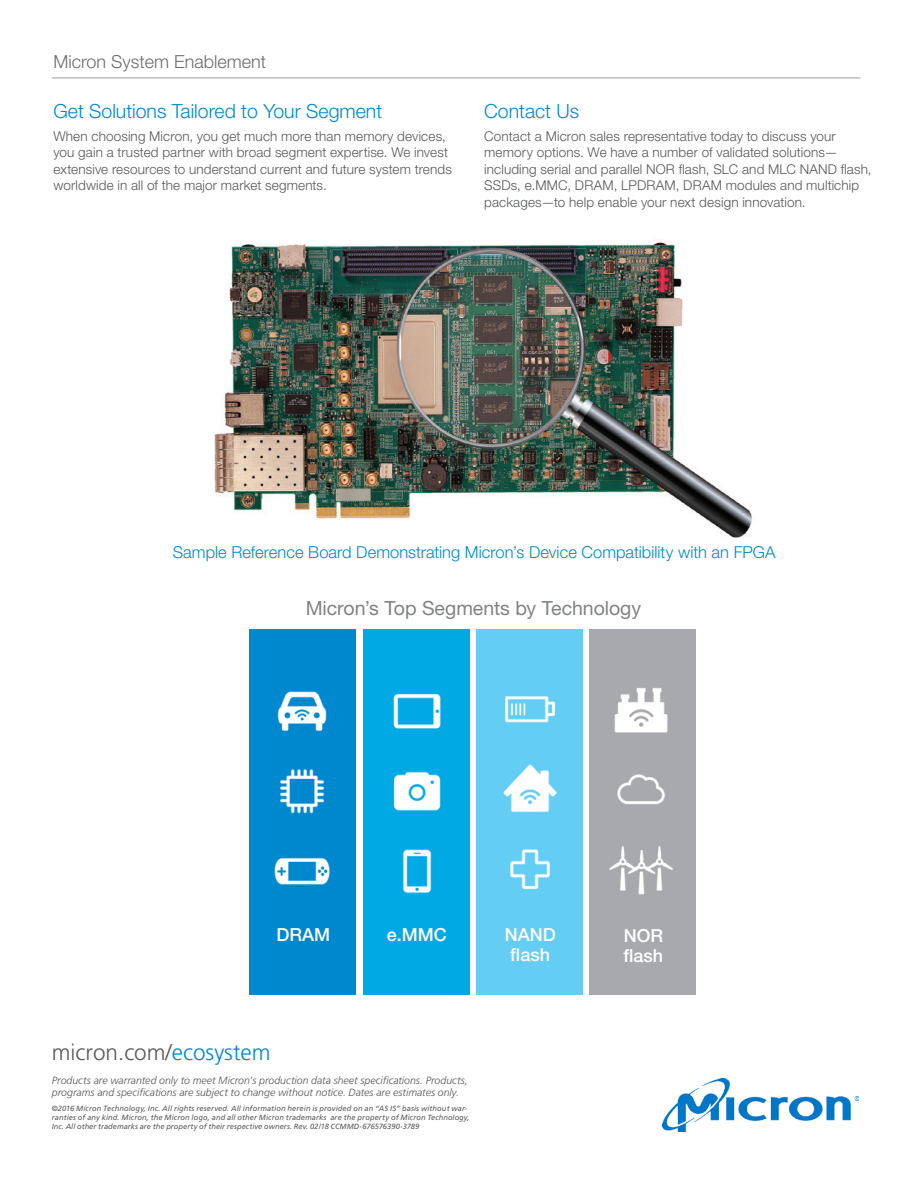
<style>
.page{position:relative;width:918px;height:1188px;background:#fff}
.page>*{position:absolute;margin:0;border:0;box-sizing:border-box;transform-origin:0 0}
.t1{font:300 22.5px "Frutiger";color:#57585a}
.t2{font:300 19.5px "Helvetica Neue LT Std";color:#0088ce}
.Body_Copy{font:19.5px "Helvetica Neue LT Std";letter-spacing:-.005em;color:#808285}
.t3{font:500 18px/19.5px "Helvetica Neue LT Std";color:#fff}
.t4{font:300 18px "Helvetica Neue LT Std";color:#6c6d70}
.Body_Copy-2{font:300 16.5px "Helvetica Neue LT Std";color:#0088ce}
.t5{font:300 13.5px/16.5px "Helvetica Neue LT Std";letter-spacing:.01em;color:#57585a}
.t6{font:italic 300 10.5px/12px "Frutiger";color:#57585a}
.t7{font:italic 7.5px/9px "Frutiger";letter-spacing:.01em;color:#57585a}
.s1{color:#0088ce}
</style>
<div class="page">
<hr style="left:52px;top:77px;width:808px;height:2px;background:#bcbdc0">
<img style="left:662px;top:1078px;width:197px;height:54px">
<img style="left:214px;top:242px;width:538px;height:296px">
<div style="left:249px;top:630px;width:107px;height:365px;background:#0088ce"></div>
<div style="left:363px;top:630px;width:106px;height:365px;background:#00a8e4"></div>
<div style="left:476px;top:630px;width:107px;height:365px;background:#63cdf3"></div>
<div style="left:589px;top:630px;width:107px;height:365px;background:#a8a9ad"></div>
<img style="left:277px;top:691px;width:50px;height:40px">
<img style="left:274px;top:769px;width:56px;height:116px">
<img style="left:393px;top:694px;width:48px;height:35px">
<img style="left:393px;top:771px;width:48px;height:122px">
<img style="left:503px;top:696px;width:54px;height:193px">
<img style="left:609px;top:688px;width:64px;height:207px">
<p class="t4" style="left:53px;top:50px;width:214px">Micron System Enablement</p>
<p class="t2" style="left:53px;top:99px;width:330px">Get Solutions Tailored to Your Segment</p>
<p class="t5" style="left:53px;top:128px;width:400px">When choosing Micron, you get much more than memory devices, you gain a trusted partner with broad segment expertise. We invest extensive resources to understand current and future system trends worldwide in all of the major market segments.</p>
<p class="t2" style="left:484px;top:99px;width:96px">Contact Us</p>
<p class="t5" style="left:484px;top:128px;width:389px">Contact a Micron sales representative today to discuss your memory options. We have a number of validated solutions— including serial and parallel NOR flash, SLC and MLC NAND flash, SSDs, e.MMC, DRAM, LPDRAM, DRAM modules and multichip packages—to help enable your next design innovation.</p>
<p class="Body_Copy-2" style="left:173px;top:542px;width:604px">Sample Reference Board Demonstrating Micron’s Device Compatibility with an FPGA</p>
<p class="Body_Copy" style="left:306px;top:596px;width:337px">Micron’s Top Segments by Technology</p>
<p class="t3" style="left:277px;top:925px;width:55px">DRAM</p>
<p class="t3" style="left:387px;top:925px;width:62px">e.MMC</p>
<p class="t3" style="left:505px;top:925px;width:52px">NAND</p>
<p class="t3" style="left:510px;top:944px;width:41px">flash</p>
<p class="t1" style="left:52px;top:1040px;width:220px">micron.com/<span class="s1">ecosystem</span></p>
<p class="t6" style="left:52px;top:1075px;width:418px">Products are warranted only to meet Micron’s production data sheet specifications. Products, programs and specifications are subject to change without notice. Dates are estimates only.</p>
<p class="t7" style="left:52px;top:1104px;width:419px">©2016 Micron Technology, Inc. All rights reserved. All information herein is provided on an “AS IS” basis without war&shy;ranties of any kind. Micron, the Micron logo, and all other Micron trademarks are the property of Micron Technology,<br>Inc. All other trademarks are the property of their respective owners. Rev. 02/18 CCMMD-676576390-3789</p>
<p class="t3" style="left:624px;top:926px;width:41px">NOR flash</p>
</div>
